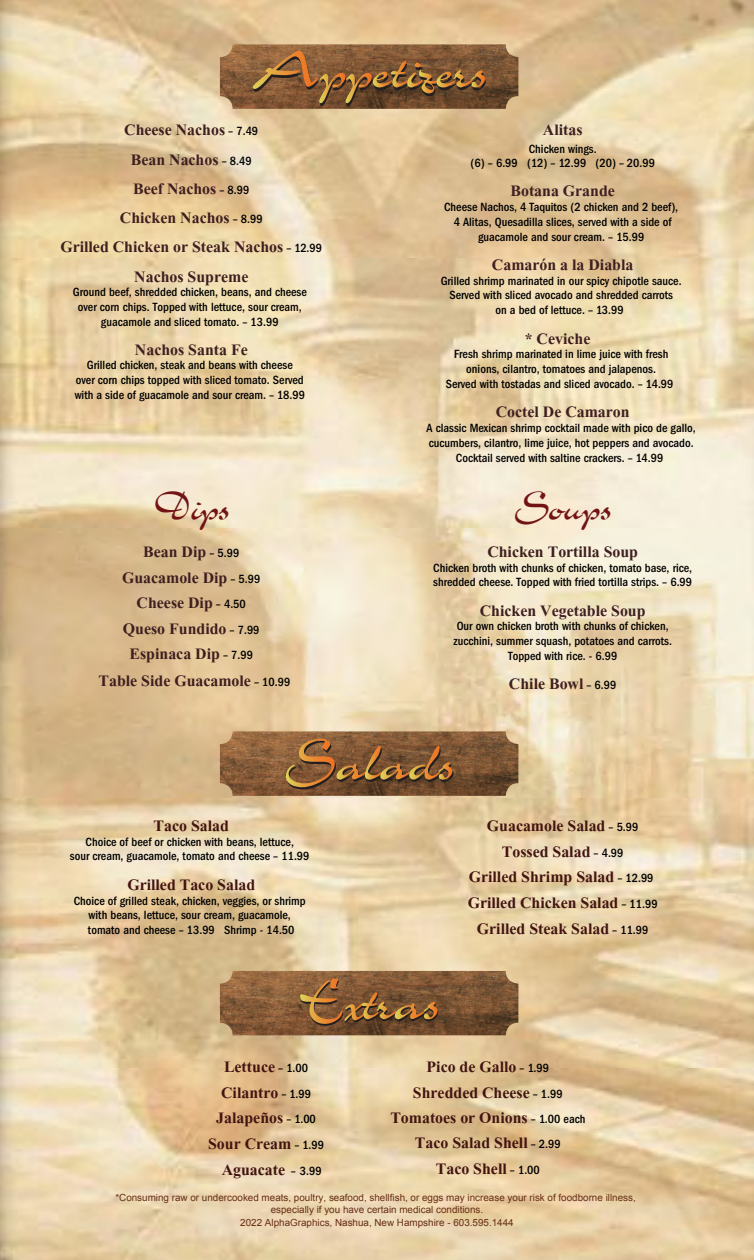
<style>
.page{position:relative;width:754px;height:1260px;background:#fff}
.page>*{position:absolute;margin:0;border:0;box-sizing:border-box;transform-origin:0 0}
.t1{font:44.38px "Airfoil Script Ssk";color:#721416}
.t2{font:700 19.75px "Aparajita";color:#3f1f20}
.t3{font:700 19.75px/26.2px "Aparajita";color:#431511;text-align:center}
.t4{font:500 condensed 12.38px/14.8px "Franklin Gothic";color:#000;text-align:center}
.t5{font:9.88px/11.9px "Arial";color:#672e14;text-align:center}
.s1{font-family:"Franklin Gothic";font-weight:500;font-stretch:condensed;font-size:12.38px;color:#000}
</style>
<div class="page">
<img style="left:0;top:0;width:754px;height:1260px">
<img style="left:220px;top:971px;width:298px;height:64px">
<img style="left:220px;top:731px;width:298px;height:65px">
<img style="left:220px;top:44px;width:298px;height:65px">
<svg style="left:300px;top:978px;width:138px;height:48px;background:#865b33"></svg>
<svg style="left:286px;top:739px;width:167px;height:51px;background:#855a32"></svg>
<svg style="left:252px;top:51px;width:234px;height:55px;background:#835a33"></svg>
<h2 class="t2" style="left:124px;top:121px;width:135px">Cheese Nachos <span class="s1">– 7.49</span></h2>
<h2 class="t2" style="left:131px;top:150px;width:122px">Bean Nachos <span class="s1">– 8.49</span></h2>
<h2 class="t2" style="left:133px;top:179px;width:118px">Beef Nachos <span class="s1">– 8.99</span></h2>
<h2 class="t2" style="left:120px;top:209px;width:144px">Chicken Nachos <span class="s1">– 8.99</span></h2>
<h2 class="t2" style="left:60px;top:238px;width:263px">Grilled Chicken or Steak Nachos <span class="s1">– 12.99</span></h2>
<h2 class="t2" style="left:134px;top:267px;width:116px">Nachos Supreme</h2>
<p class="t4" style="left:73px;top:285px;width:236px">Ground beef, shredded chicken, beans, and cheese over corn chips. Topped with lettuce, sour cream, guacamole and sliced tomato. – 13.99</p>
<h2 class="t2" style="left:135px;top:341px;width:114px">Nachos Santa Fe</h2>
<p class="t4" style="left:75px;top:358px;width:232px">Grilled chicken, steak and beans with cheese<br>over corn chips topped with sliced tomato. Served with a side of guacamole and sour cream. – 18.99</p>
<h1 class="t1" style="left:154px;top:482px;width:76px">Dips</h1>
<h2 class="t2" style="left:143px;top:542px;width:98px">Bean Dip <span class="s1">– 5.99</span></h2>
<h2 class="t2" style="left:122px;top:568px;width:140px">Guacamole Dip <span class="s1">– 5.99</span></h2>
<h2 class="t2" style="left:137px;top:594px;width:111px">Cheese Dip <span class="s1">– 4.50</span></h2>
<h2 class="t2" style="left:123px;top:619px;width:138px">Queso Fundido <span class="s1">– 7.99</span></h2>
<h2 class="t2" style="left:130px;top:645px;width:125px">Espinaca Dip <span class="s1">– 7.99</span></h2>
<h2 class="t2" style="left:98px;top:671px;width:193px">Table Side Guacamole <span class="s1">– 10.99</span></h2>
<h2 class="t3" style="left:154px;top:815px;width:77px">Taco Salad</h2>
<p class="t4" style="left:70px;top:834px;width:241px">Choice of beef or chicken with beans, lettuce,<br>sour cream, guacamole, tomato and cheese – 11.99</p>
<h2 class="t3" style="left:127px;top:873px;width:129px">Grilled Taco Salad</h2>
<p class="t4" style="left:74px;top:893px;width:233px">Choice of grilled steak, chicken, veggies, or shrimp with beans, lettuce, sour cream, guacamole, tomato and cheese – 13.99 Shrimp - 14.50</p>
<h2 class="t3" style="left:224px;top:1056px;width:86px">Lettuce <span class="s1">– 1.00</span></h2>
<h2 class="t3" style="left:221px;top:1081px;width:91px">Cilantro <span class="s1">– 1.99</span></h2>
<h2 class="t3" style="left:216px;top:1107px;width:101px">Jalapeños <span class="s1">– 1.00</span></h2>
<h2 class="t3" style="left:208px;top:1133px;width:117px">Sour Cream <span class="s1">– 1.99<br></span>Aguacate <span class="s1">– 3.99</span></h2>
<h2 class="t2" style="left:543px;top:121px;width:41px">Alitas</h2>
<p class="t4" style="left:470px;top:141px;width:186px">Chicken wings.<br>(6) – 6.99 (12) – 12.99 (20) – 20.99</p>
<h2 class="t2" style="left:510px;top:182px;width:106px">Botana Grande</h2>
<p class="t4" style="left:444px;top:200px;width:236px">Cheese Nachos, 4 Taquitos (2 chicken and 2 beef),<br>4 Alitas, Quesadilla slices, served with a side of guacamole and sour cream. – 15.99</p>
<h2 class="t2" style="left:492px;top:255px;width:143px">Camarón a la Diabla</h2>
<p class="t4" style="left:441px;top:273px;width:242px">Grilled shrimp marinated in our spicy chipotle sauce.<br>Served with sliced avocado and shredded carrots<br>on a bed of lettuce. – 13.99</p>
<h2 class="t2" style="left:525px;top:329px;width:67px">* Ceviche</h2>
<p class="t4" style="left:446px;top:347px;width:229px">Fresh shrimp marinated in lime juice with fresh onions, cilantro, tomatoes and jalapenos.<br>Served with tostadas and sliced avocado. – 14.99</p>
<h2 class="t2" style="left:496px;top:403px;width:135px">Coctel De Camaron</h2>
<p class="t4" style="left:426px;top:421px;width:271px">A classic Mexican shrimp cocktail made with pico de gallo, cucumbers, cilantro, lime juice, hot peppers and avocado.<br>Cocktail served with saltine crackers. – 14.99</p>
<h1 class="t1" style="left:515px;top:482px;width:97px">Soups</h1>
<h2 class="t2" style="left:487px;top:542px;width:152px">Chicken Tortilla Soup</h2>
<p class="t4" style="left:433px;top:560px;width:260px;text-align:left">Chicken broth with chunks of chicken, tomato base, rice, shredded cheese. Topped with fried tortilla strips. – 6.99</p>
<h2 class="t2" style="left:480px;top:601px;width:167px">Chicken Vegetable Soup</h2>
<p class="t4" style="left:453px;top:619px;width:220px">Our own chicken broth with chunks of chicken, zucchini, summer squash, potatoes and carrots.<br>Topped with rice. - 6.99</p>
<h2 class="t2" style="left:509px;top:675px;width:109px">Chile Bowl <span class="s1">– 6.99</span></h2>
<h2 class="t3" style="left:487px;top:815px;width:153px">Guacamole Salad <span class="s1">– 5.99</span></h2>
<h2 class="t3" style="left:502px;top:840px;width:123px">Tossed Salad <span class="s1">– 4.99</span></h2>
<h2 class="t3" style="left:469px;top:866px;width:186px">Grilled Shrimp Salad <span class="s1">– 12.99</span></h2>
<h2 class="t3" style="left:468px;top:892px;width:192px">Grilled Chicken Salad <span class="s1">– 11.99</span></h2>
<h2 class="t3" style="left:477px;top:917px;width:173px">Grilled Steak Salad <span class="s1">– 11.99</span></h2>
<h2 class="t3" style="left:426px;top:1056px;width:124px">Pico de Gallo <span class="s1">– 1.99</span></h2>
<h2 class="t3" style="left:413px;top:1081px;width:151px">Shredded Cheese <span class="s1">– 1.99</span></h2>
<h2 class="t3" style="left:390px;top:1107px;width:196px">Tomatoes or Onions <span class="s1">– 1.00 each</span></h2>
<h2 class="t3" style="left:415px;top:1132px;width:147px">Taco Salad Shell <span class="s1">– 2.99</span></h2>
<h2 class="t3" style="left:436px;top:1158px;width:105px">Taco Shell <span class="s1">– 1.00</span></h2>
<p class="t5" style="left:115px;top:1192px;width:522px">*Consuming raw or undercooked meats, poultry, seafood, shellfish, or eggs may increase your risk of foodborne illness, especially if you have certain medical conditions.</p>
<p class="t5" style="left:240px;top:1217px;width:275px">2022 AlphaGraphics, Nashua, New Hampshire - 603.595.1444</p>
</div>
